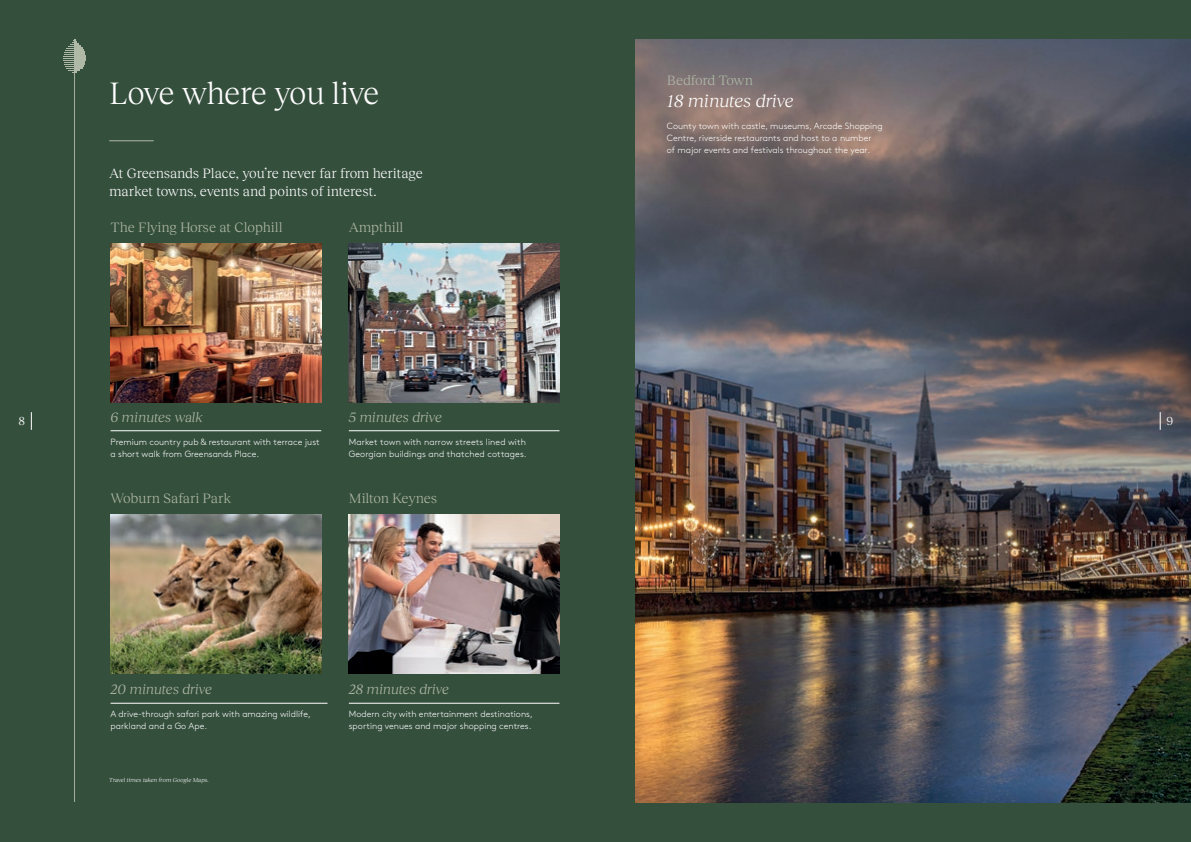
<style>
.page{position:relative;width:1191px;height:842px;background:#354f3d}
.page>*{position:absolute;margin:0;border:0;box-sizing:border-box;transform-origin:0 0}
.t1{font:32px "Reckless Neue";letter-spacing:-.025em;color:#fff}
.t2{font:italic 18px "Reckless Neue";letter-spacing:.01em;color:#fff}
.t3{font:14px/18px "Reckless Neue";color:#fff}
.t4{font:14px "Reckless Neue";color:#b0b8a6}
.t5{font:italic 14px "Reckless Neue";letter-spacing:.01em;color:#b0b8a6}
.t6{font:14px "Reckless Neue";letter-spacing:-.025em;color:#b0b8a6}
.t7{font:12px "Reckless Neue";color:#fff}
.t8{font:300 9px/12px "Brown";color:#fff}
.t9{font:italic 6px "Reckless Neue";letter-spacing:.01em;color:#fff}
</style>
<div class="page">
<hr style="left:109px;top:140px;width:45px;height:1px;background:#b0b8a6">
<hr style="left:111px;top:703px;width:216px;height:1px;background:#fff">
<img style="left:349px;top:514px;width:210px;height:159px">
<hr style="left:349px;top:703px;width:210px;height:1px;background:#fff">
<img style="left:111px;top:244px;width:210px;height:159px">
<hr style="left:111px;top:430px;width:210px;height:1px;background:#fff">
<img style="left:349px;top:244px;width:210px;height:159px">
<hr style="left:349px;top:430px;width:210px;height:1px;background:#fff">
<img style="left:635px;top:40px;width:556px;height:762px">
<svg style="left:63px;top:40px;width:23px;height:762px"></svg>
<img style="left:111px;top:515px;width:210px;height:158px">
<svg style="left:31px;top:412px;width:1px;height:18px"></svg>
<svg style="left:1160px;top:412px;width:1px;height:18px"></svg>
<h1 class="t1" style="left:109px;top:71px;width:272px">Love where you live</h1>
<h3 class="t3" style="left:109px;top:163px;width:315px">At Greensands Place, you’re never far from heritage market towns, events and points of interest.</h3>
<h3 class="t4" style="left:111px;top:218px;width:173px">The Flying Horse at Clophill</h3>
<h3 class="t4" style="left:349px;top:218px;width:56px">Ampthill</h3>
<h3 class="t6" style="left:667px;top:70px;width:87px">Bedford Town</h3>
<h2 class="t2" style="left:667px;top:88px;width:128px">18 minutes drive</h2>
<p class="t8" style="left:667px;top:120px;width:217px">County town with castle, museums, Arcade Shopping<br>Centre, riverside restaurants and host to a number<br>of major events and festivals throughout the year.</p>
<h3 class="t5" style="left:349px;top:407px;width:95px">5 minutes drive</h3>
<p class="t8" style="left:349px;top:435px;width:179px">Market town with narrow streets lined with<br>Georgian buildings and thatched cottages.</p>
<h3 class="t5" style="left:111px;top:407px;width:94px">6 minutes walk</h3>
<p class="t8" style="left:111px;top:435px;width:211px">Premium country pub &amp; restaurant with terrace just a short walk from Greensands Place.</p>
<h3 class="t7" style="left:19px;top:413px;width:8px">8</h3>
<h3 class="t7" style="left:1166px;top:413px;width:8px">9</h3>
<h3 class="t4" style="left:111px;top:488px;width:122px">Woburn Safari Park</h3>
<h3 class="t4" style="left:349px;top:488px;width:90px">Milton Keynes</h3>
<h3 class="t5" style="left:111px;top:680px;width:103px">20 minutes drive</h3>
<p class="t8" style="left:111px;top:707px;width:202px">A drive-through safari park with amazing wildlife, parkland and a Go Ape.</p>
<p class="t9" style="left:109px;top:776px;width:101px">Travel times taken from Google Maps.</p>
<h3 class="t5" style="left:349px;top:680px;width:102px">28 minutes drive</h3>
<p class="t8" style="left:349px;top:707px;width:185px">Modern city with entertainment destinations, sporting venues and major shopping centres.</p>
</div>
